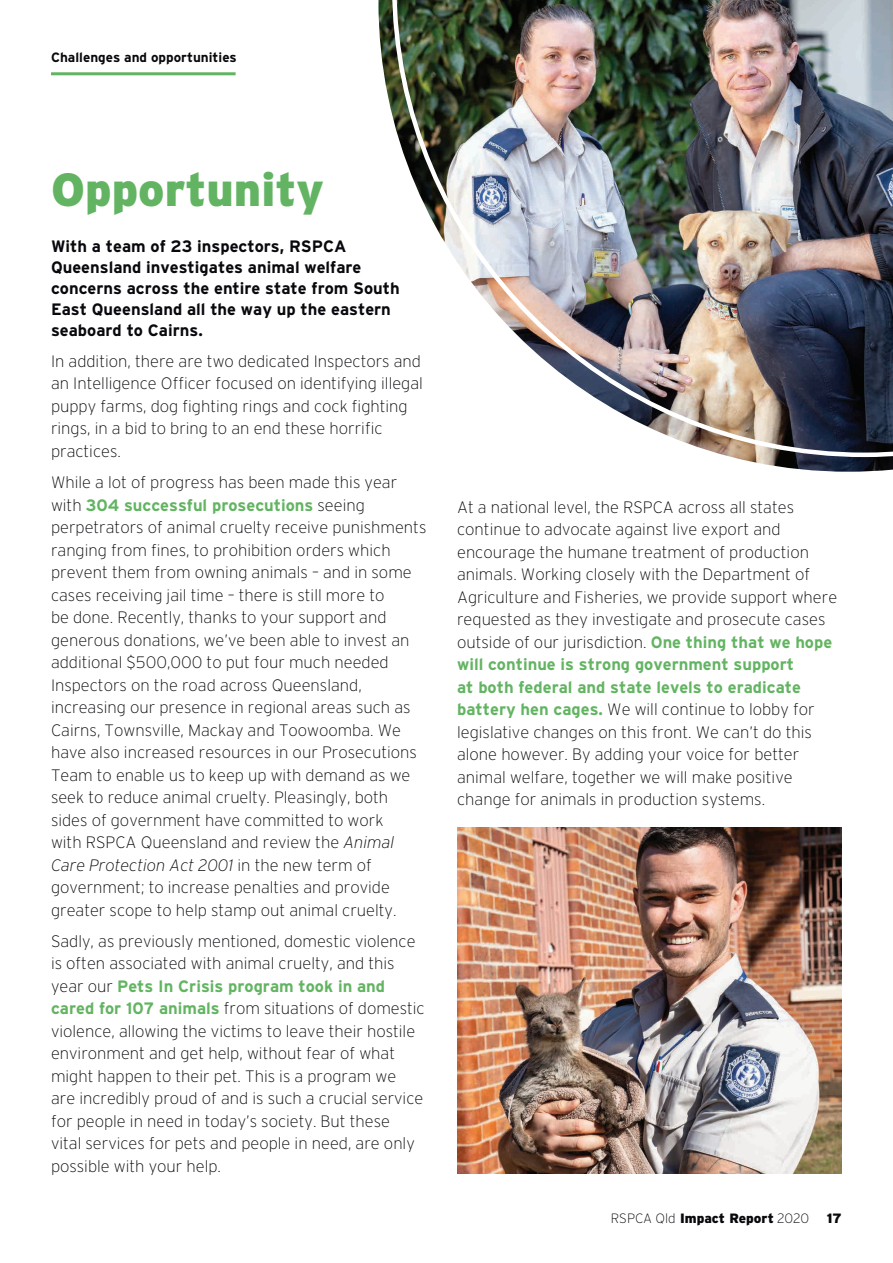
<style>
.page{position:relative;width:893px;height:1263px;background:#fff}
.page>*{position:absolute;margin:0;border:0;box-sizing:border-box;transform-origin:0 0}
.t1{font:900 46.5px "Interstate";color:#63b462}
.t2{font:200 16.5px/22.5px "Interstate";color:#08080d}
.t3{font:700 16.5px/21px "Interstate";color:#08080d}
.t4{font:700 13.5px "Interstate";color:#08080d}
.t5{font:200 13.5px "Interstate";color:#08080d}
.t6{font:900 13.5px "Interstate";color:#08080d}
.s1{font-weight:700;color:#63b462}
.s2{font-style:italic}
.s3{font-weight:900}
</style>
<div class="page">
<img style="left:378px;top:0;width:515px;height:472px">
<img style="left:392px;top:0;width:501px;height:457px">
<img style="left:457px;top:828px;width:384px;height:346px">
<hr style="left:51px;top:72px;width:185px;height:3px;background:#63b462">
<p class="t4" style="left:51px;top:50px;width:187px">Challenges and opportunities</p>
<p class="t1" style="left:51px;top:163px;width:274px">Opportunity</p>
<p class="t3" style="left:51px;top:236px;width:350px">With a team of 23 inspectors, RSPCA Queensland investigates animal welfare concerns across the entire state from South East Queensland all the way up the eastern seaboard to Cairns.</p>
<p class="t2" style="left:51px;top:350px;width:373px">In addition, there are two dedicated Inspectors and an Intelligence Officer focused on identifying illegal puppy farms, dog fighting rings and cock fighting rings, in a bid to bring to an end these horrific practices.</p>
<p class="t2" style="left:51px;top:471px;width:377px">While a lot of progress has been made this year with <span class="s1">304 successful prosecutions</span> seeing perpetrators of animal cruelty receive punishments ranging from fines, to prohibition orders which prevent them from owning animals – and in some cases receiving jail time – there is still more to<br>be done. Recently, thanks to your support and generous donations, we’ve been able to invest an additional $500,000 to put four much needed Inspectors on the road across Queensland, increasing our presence in regional areas such as Cairns, Townsville, Mackay and Toowoomba. We have also increased resources in our Prosecutions Team to enable us to keep up with demand as we seek to reduce animal cruelty. Pleasingly, both sides of government have committed to work<br>with RSPCA Queensland and review the <span class="s2">Animal Care Protection Act 2001</span> in the new term of government; to increase penalties and provide greater scope to help stamp out animal cruelty.</p>
<p class="t2" style="left:51px;top:929px;width:375px">Sadly, as previously mentioned, domestic violence is often associated with animal cruelty, and this year our <span class="s1">Pets In Crisis program took in and cared for 107 animals</span> from situations of domestic violence, allowing the victims to leave their hostile environment and get help, without fear of what might happen to their pet. This is a program we<br>are incredibly proud of and is such a crucial service for people in need in today’s society. But these<br>vital services for pets and people in need, are only possible with your help.</p>
<p class="t2" style="left:457px;top:495px;width:382px">At a national level, the RSPCA across all states continue to advocate against live export and encourage the humane treatment of production animals. Working closely with the Department of Agriculture and Fisheries, we provide support where requested as they investigate and prosecute cases outside of our jurisdiction. <span class="s1">One thing that we hope will continue is strong government support<br>at both federal and state levels to eradicate battery hen cages.</span> We will continue to lobby for legislative changes on this front. We can’t do this alone however. By adding your voice for better animal welfare, together we will make positive change for animals in production systems.</p>
<p class="t5" style="left:611px;top:1211px;width:200px">RSPCA Qld <span class="s3">Impact Report</span> 2020</p>
<p class="t6" style="left:827px;top:1210px;width:17px">17</p>
</div>
